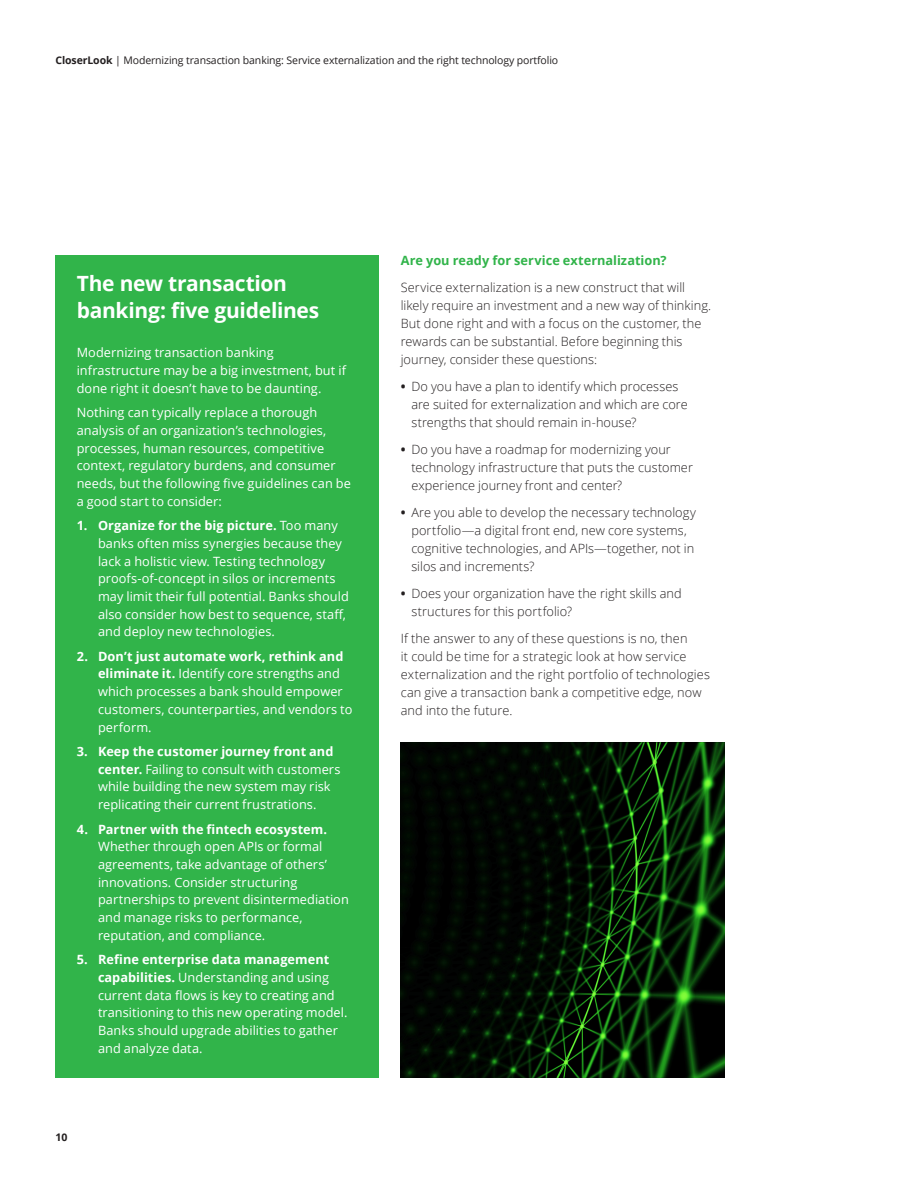
<style>
.page{position:relative;width:918px;height:1188px;background:#fff}
.page>*{position:absolute;margin:0;border:0;box-sizing:border-box;transform-origin:0 0}
.Small_heading_bold{font:700 21px/27px "Open Sans";letter-spacing:-.015em;color:#fff}
.Number_list_level_1{font:12.75px/17.7px "Open Sans";letter-spacing:.005em;color:#fff}
.Body_copy__8_5_12pt{font:300 12.75px/18px "Open Sans";letter-spacing:.005em;color:#231f20}
.Body_copy__white_8_5{font:12.75px/17.7px "Open Sans";letter-spacing:.005em;color:#fff}
.Subhead_A__8_5_12pt{font:700 12.75px "Open Sans";color:#31b44a}
.t1{font:10.5px "Open Sans";letter-spacing:-.01em;color:#231f20}
.t2{font:700 10.5px "Open Sans";color:#231f20}
.s1{font-weight:700}
</style>
<div class="page">
<img style="left:401px;top:742px;width:323px;height:336px">
<div style="left:56px;top:255px;width:323px;height:823px;background:#31b44a"></div>
<p class="t1" style="left:56px;top:53px;width:504px"><span class="s1">CloserLook</span> | Modernizing transaction banking: Service externalization and the right technology portfolio</p>
<p class="Small_heading_bold" style="left:77px;top:269px;width:244px">The new transaction banking: five guidelines</p>
<p class="Body_copy__white_8_5" style="left:77px;top:343px;width:271px">Modernizing transaction banking infrastructure may be a big investment, but if done right it doesn’t have to be daunting.</p>
<p class="Body_copy__white_8_5" style="left:77px;top:403px;width:276px">Nothing can typically replace a thorough analysis of an organization’s technologies, processes, human resources, competitive context, regulatory burdens, and consumer needs, but the following five guidelines can be a good start to consider:</p>
<p class="Number_list_level_1" style="left:98px;top:516px;width:252px;text-indent:-21px"><span class="s1">1. Organize for the big picture.</span> Too many banks often miss synergies because they lack a holistic view. Testing technology proofs-of-concept in silos or increments may limit their full potential. Banks should also consider how best to sequence, staff, and deploy new technologies.</p>
<p class="Number_list_level_1" style="left:98px;top:647px;width:256px;text-indent:-21px"><span class="s1">2. Don’t just automate work, rethink and eliminate it.</span> Identify core strengths and which processes a bank should empower customers, counterparties, and vendors to perform.</p>
<p class="Number_list_level_1" style="left:98px;top:742px;width:244px;text-indent:-21px"><span class="s1">3. Keep the customer journey front and center.</span> Failing to consult with customers while building the new system may risk replicating their current frustrations.</p>
<p class="Number_list_level_1" style="left:98px;top:820px;width:252px;text-indent:-21px"><span class="s1">4. Partner with the fintech ecosystem.<br></span>Whether through open APIs or formal agreements, take advantage of others’ innovations. Consider structuring partnerships to prevent disintermediation and manage risks to performance, reputation, and compliance.</p>
<p class="Number_list_level_1" style="left:98px;top:950px;width:251px;text-indent:-21px"><span class="s1">5. Refine enterprise data management capabilities.</span> Understanding and using current data flows is key to creating and transitioning to this new operating model.<br>Banks should upgrade abilities to gather and analyze data.</p>
<p class="t2" style="left:56px;top:1129px;width:13px">10</p>
<p class="Subhead_A__8_5_12pt" style="left:401px;top:251px;width:267px">Are you ready for service externalization?</p>
<p class="Body_copy__8_5_12pt" style="left:401px;top:278px;width:312px">Service externalization is a new construct that will likely require an investment and a new way of thinking.<br>But done right and with a focus on the customer, the rewards can be substantial. Before beginning this journey, consider these questions:</p>
<p class="Body_copy__8_5_12pt" style="left:411px;top:377px;width:278px;text-indent:-11px"><span class="s1">•</span> Do you have a plan to identify which processes are suited for externalization and which are core strengths that should remain in-house?</p>
<p class="Body_copy__8_5_12pt" style="left:411px;top:440px;width:283px;text-indent:-11px"><span class="s1">•</span> Do you have a roadmap for modernizing your technology infrastructure that puts the customer experience journey front and center?</p>
<p class="Body_copy__8_5_12pt" style="left:411px;top:503px;width:286px;text-indent:-11px"><span class="s1">•</span> Are you able to develop the necessary technology portfolio—a digital front end, new core systems, cognitive technologies, and APIs—together, not in silos and increments?</p>
<p class="Body_copy__8_5_12pt" style="left:411px;top:584px;width:272px;text-indent:-11px"><span class="s1">•</span> Does your organization have the right skills and structures for this portfolio?</p>
<p class="Body_copy__8_5_12pt" style="left:401px;top:629px;width:311px">If the answer to any of these questions is no, then<br>it could be time for a strategic look at how service externalization and the right portfolio of technologies can give a transaction bank a competitive edge, now and into the future.</p>
</div>
